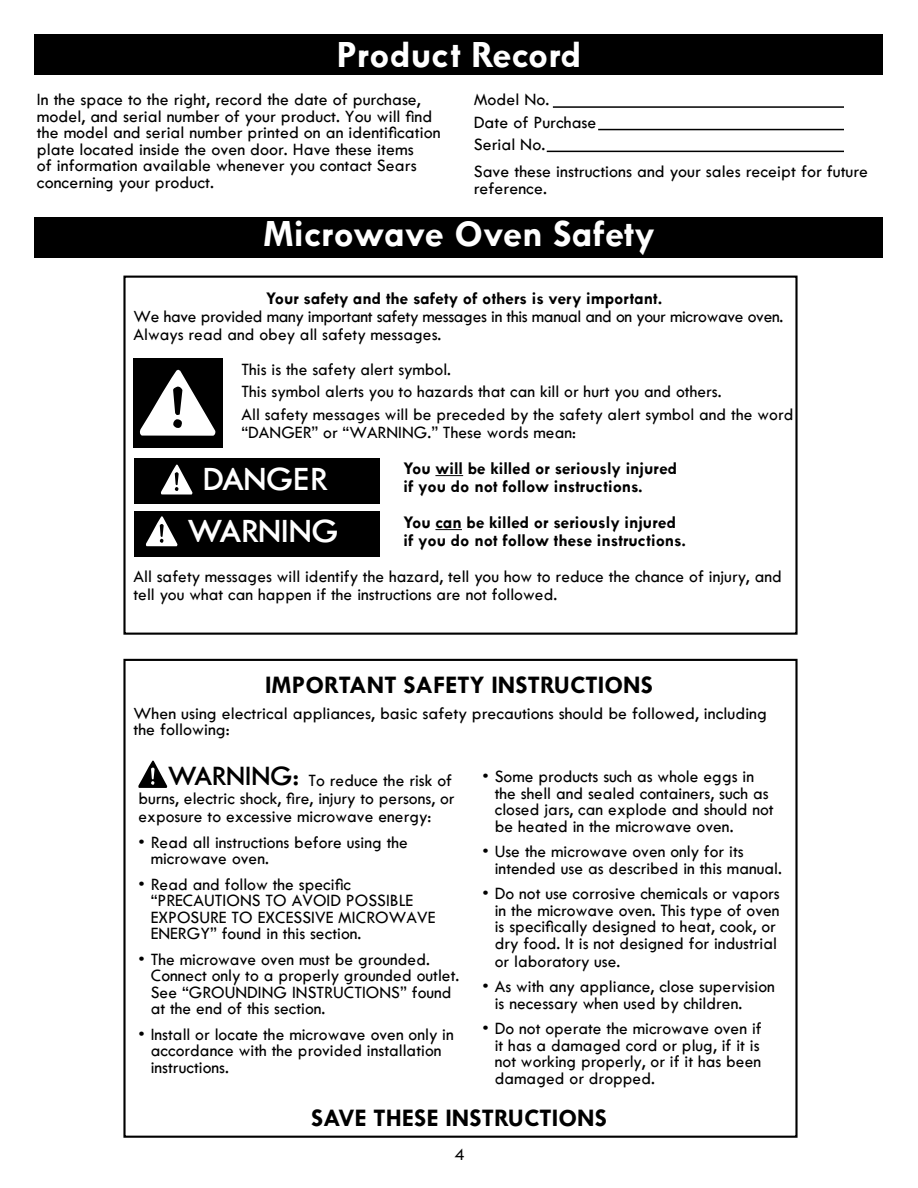
<style>
.page{position:relative;width:918px;height:1188px;background:#fff}
.page>*{position:absolute;margin:0;border:0;box-sizing:border-box;transform-origin:0 0}
.t1{font:700 39px "Kenmore Sans";color:#fff}
.t2{font:600 34.5px/51.8px "Kenmore Sans";color:#fff;text-align:center}
.t3{font:600 28.5px "Kenmore Sans";color:#000}
.t4{font:700 25.5px "Kenmore Sans";color:#000}
.t5{font:500 18px/16.5px "Kenmore Sans";color:#000}
.t6{font:700 18px/18px "Kenmore Sans";color:#000}
.t7{font:500 18px/18px "Kenmore Sans";letter-spacing:-.02em;color:#000}
</style>
<div class="page">
<div style="left:34px;top:34px;width:850px;height:41px;background:#000"></div>
<div style="left:34px;top:217px;width:850px;height:41px;background:#000"></div>
<div style="left:123px;top:276px;width:675px;height:359px;border:2px solid #000"></div>
<div style="left:123px;top:659px;width:675px;height:479px;border:2px solid #000"></div>
<svg style="left:435px;top:475px;width:28px;height:1px"></svg>
<svg style="left:435px;top:529px;width:27px;height:1px"></svg>
<div style="left:134px;top:358px;width:89px;height:89px;background:#000"></div>
<svg style="left:139px;top:370px;width:77px;height:66px"></svg>
<div style="left:134px;top:458px;width:246px;height:45px;background:#000"></div>
<div style="left:134px;top:511px;width:246px;height:45px;background:#000"></div>
<svg style="left:161px;top:465px;width:32px;height:30px"></svg>
<svg style="left:146px;top:516px;width:32px;height:30px"></svg>
<svg style="left:138px;top:761px;width:29px;height:27px"></svg>
<hr style="left:553px;top:106px;width:291px;height:2px;background:#000">
<hr style="left:598px;top:129px;width:246px;height:1px;background:#000">
<hr style="left:547px;top:151px;width:297px;height:1px;background:#000">
<h1 class="t1" style="left:336px;top:34px;width:247px">Product Record</h1>
<p class="t5" style="left:37px;top:92px;width:405px">In the space to the right, record the date of purchase, model, and serial number of your product. You will find the model and serial number printed on an identification plate located inside the oven door. Have these items<br>of information available whenever you contact Sears concerning your product.</p>
<p class="t5" style="left:474px;top:89px;width:124px;line-height:22.5px">Model No.<br>Date of Purchase<br>Serial No.</p>
<p class="t5" style="left:474px;top:164px;width:396px">Save these instructions and your sales receipt for future reference.</p>
<h1 class="t1" style="left:263px;top:213px;width:393px">Microwave Oven Safety</h1>
<p class="t6" style="left:266px;top:290px;width:398px">Your safety and the safety of others is very important.</p>
<p class="t7" style="left:134px;top:308px;width:651px">We have provided many important safety messages in this manual and on your microwave oven.<br>Always read and obey all safety messages.</p>
<p class="t5" style="left:242px;top:358px;width:553px;line-height:22.5px">This is the safety alert symbol.<br>This symbol alerts you to hazards that can kill or hurt you and others.<br>All safety messages will be preceded by the safety alert symbol and the word</p>
<p class="t5" style="left:242px;top:424px;width:336px">“DANGER” or “WARNING.” These words mean:</p>
<p class="t6" style="left:404px;top:459px;width:275px">You will be killed or seriously injured if you do not follow instructions.</p>
<p class="t6" style="left:403px;top:513px;width:284px">You can be killed or seriously injured if you do not follow these instructions.</p>
<p class="t5" style="left:134px;top:568px;width:650px;line-height:18px">All safety messages will identify the hazard, tell you how to reduce the chance of injury, and tell you what can happen if the instructions are not followed.</p>
<h2 class="t2" style="left:188px;top:453px;width:152px">DANGER<br>WARNING</h2>
<h3 class="t4" style="left:265px;top:672px;width:389px">IMPORTANT SAFETY INSTRUCTIONS</h3>
<p class="t5" style="left:134px;top:705px;width:635px">When using electrical appliances, basic safety precautions should be followed, including the following:</p>
<h3 class="t3" style="left:168px;top:760px;width:132px">WARNING:</h3>
<p class="t5" style="left:138px;top:772px;width:318px;line-height:18px;text-indent:170px">To reduce the risk of burns, electric shock, fire, injury to persons, or exposure to excessive microwave energy:</p>
<p class="t5" style="left:151px;top:834px;width:259px;text-indent:-12px">• Read all instructions before using the microwave oven.</p>
<p class="t5" style="left:151px;top:876px;width:286px;text-indent:-12px">• Read and follow the specific “PRECAUTIONS TO AVOID POSSIBLE<br>EXPOSURE TO EXCESSIVE MICROWAVE<br>ENERGY” found in this section.</p>
<p class="t5" style="left:151px;top:951px;width:310px;text-indent:-12px">• The microwave oven must be grounded.<br>Connect only to a properly grounded outlet.<br>See “GROUNDING INSTRUCTIONS” found at the end of this section.</p>
<p class="t5" style="left:151px;top:1026px;width:305px;text-indent:-12px">• Install or locate the microwave oven only in accordance with the provided installation instructions.</p>
<p class="t5" style="left:495px;top:769px;width:280px;text-indent:-12px">• Some products such as whole eggs in the shell and sealed containers, such as closed jars, can explode and should not be heated in the microwave oven.</p>
<p class="t5" style="left:495px;top:844px;width:289px;text-indent:-12px">• Use the microwave oven only for its intended use as described in this manual.</p>
<p class="t5" style="left:495px;top:886px;width:286px;text-indent:-12px">• Do not use corrosive chemicals or vapors in the microwave oven. This type of oven is specifically designed to heat, cook, or dry food. It is not designed for industrial or laboratory use.</p>
<p class="t5" style="left:495px;top:979px;width:282px;text-indent:-12px">• As with any appliance, close supervision is necessary when used by children.</p>
<p class="t5" style="left:495px;top:1021px;width:268px;text-align:justify;text-indent:-12px">• Do not operate the microwave oven if it has a damaged cord or plug, if it is not working properly, or if it has been damaged or dropped.</p>
<h3 class="t4" style="left:311px;top:1104px;width:297px">SAVE THESE INSTRUCTIONS</h3>
</div>
